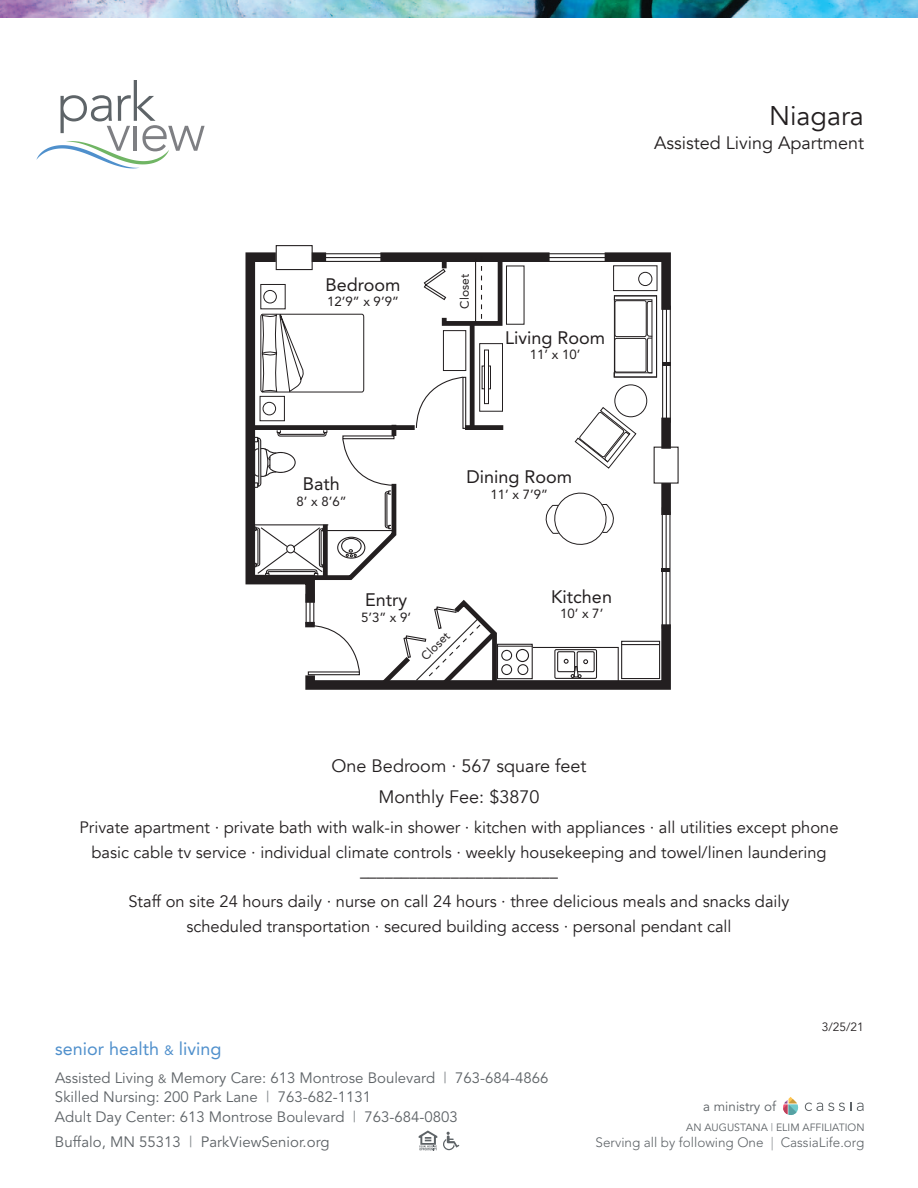
<style>
.page{position:relative;width:918px;height:1188px;background:#fff}
.page>*{position:absolute;margin:0;border:0;box-sizing:border-box;transform-origin:0 0}
.t1{font:27px "Avenir";color:#231f20}
.t2{font:18px "Avenir";color:#231f20}
.t3{font:18px "Avenir";color:#231f20}
.t4{font:18px "Avenir";color:#5090cc}
.t5{font:16.5px/24.6px "Avenir";color:#231f20;text-align:center}
.t6{font:15px/19.5px "Avenir";color:#5e6367}
.t7{font:300 13.5px "Avenir";color:#5e6367}
.t8{font:13.5px "Avenir";color:#5e6367}
.t9{font:13.2px "Avenir";color:#231f20}
.t10{font:12px "Avenir";color:#231f20}
.t11{font:12px "Avenir";color:#231f20}
.t12{font:10.5px "Avenir";color:#5e6367}
.s1{font-size:13.5px}
.s2{font-size:12px}
.s3{color:#83888c}
</style>
<div class="page">
<img style="left:0;top:0;width:918px;height:18px">
<svg style="left:36px;top:80px;width:169px;height:88px"></svg>
<svg style="left:419px;top:1131px;width:18px;height:19px"></svg>
<svg style="left:443px;top:1132px;width:16px;height:18px"></svg>
<svg style="left:805px;top:1103px;width:46px;height:8px"></svg>
<svg style="left:857px;top:1103px;width:7px;height:8px"></svg>
<svg style="left:783px;top:1097px;width:16px;height:18px"></svg>
<svg style="left:246px;top:248px;width:430px;height:442px"></svg>
<div style="left:443px;top:330px;width:23px;height:41px;border:1px solid #231f20"></div>
<div style="left:506px;top:266px;width:18px;height:59px;border:1px solid #211e1e"></div>
<hr style="left:498px;top:646px;width:35px;height:1px;background:#231f20">
<div style="left:497px;top:644px;width:36px;height:35px;border:1px solid #231f20"></div>
<div style="left:516px;top:649px;width:13px;height:13px;border:1px solid #231f20;border-radius:50%"></div>
<div style="left:517px;top:664px;width:11px;height:11px;border:1px solid #231f20;border-radius:50%"></div>
<div style="left:501px;top:664px;width:11px;height:11px;border:1px solid #231f20;border-radius:50%"></div>
<div style="left:501px;top:650px;width:11px;height:11px;border:1px solid #231f20;border-radius:50%"></div>
<p class="t1" style="left:769px;top:98px;width:96px">Niagara</p>
<p class="t2" style="left:654px;top:131px;width:211px">Assisted Living Apartment</p>
<p class="t3" style="left:325px;top:277px;width:77px">Bedroom</p>
<p class="t9" style="left:327px;top:296px;width:73px">12’9” x 9’9”</p>
<p class="t10" style="left:460px;top:309px;width:36px;rotate:-90deg">Closet</p>
<p class="t3" style="left:505px;top:330px;width:102px">Living Room</p>
<p class="t9" style="left:530px;top:349px;width:52px">11’ x 10’</p>
<p class="t3" style="left:303px;top:477px;width:39px">Bath</p>
<p class="t9" style="left:296px;top:496px;width:52px">8’ x 8’6”</p>
<p class="t3" style="left:466px;top:469px;width:107px">Dining Room</p>
<p class="t9" style="left:491px;top:489px;width:59px">11’ x 7’9”</p>
<p class="t3" style="left:365px;top:592px;width:44px">Entry</p>
<p class="t9" style="left:361px;top:612px;width:52px">5’3” x 9’</p>
<p class="t10" style="left:420px;top:655px;width:36px;rotate:-45deg">Closet</p>
<p class="t3" style="left:551px;top:589px;width:62px">Kitchen</p>
<p class="t9" style="left:560px;top:608px;width:45px">10’ x 7’</p>
<p class="t2" style="left:332px;top:754px;width:256px">One Bedroom · 567 square feet</p>
<p class="t2" style="left:379px;top:785px;width:162px">Monthly Fee: $3870</p>
<p class="t5" style="left:79px;top:816px;width:761px">Private apartment · private bath with walk-in shower · kitchen with appliances · all utilities except phone basic cable tv service · individual climate controls · weekly housekeeping and towel/linen laundering</p>
<p class="t5" style="left:360px;top:865px;width:199px">––––––––––––––––––––––––</p>
<p class="t5" style="left:128px;top:889px;width:663px">Staff on site 24 hours daily · nurse on call 24 hours · three delicious meals and snacks daily scheduled transportation · secured building access · personal pendant call</p>
<p class="t4" style="left:55px;top:1041px;width:168px">senior health <span class="s1">&amp;</span> living</p>
<p class="t6" style="left:55px;top:1070px;width:495px">Assisted Living <span class="s2">&amp;</span> Memory Care: 613 Montrose Boulevard <span class="s3">|</span> 763-684-4866<br>Skilled Nursing: 200 Park Lane <span class="s3">|</span> 763-682-1131<br>Adult Day Center: 613 Montrose Boulevard <span class="s3">|</span> 763-684-0803</p>
<p class="t6" style="left:55px;top:1134px;width:276px">Buffalo, MN 55313 <span class="s3">|</span> ParkViewSenior.org</p>
<p class="t8" style="left:703px;top:1101px;width:75px">a ministry of</p>
<p class="t11" style="left:822px;top:1018px;width:44px">3/25/21</p>
<p class="t12" style="left:686px;top:1123px;width:180px">AN AUGUSTANA <span class="s3">|</span> ELIM AFFILIATION</p>
<p class="t7" style="left:596px;top:1137px;width:270px">Serving all by following One <span class="s3">|</span> CassiaLife.org</p>
</div>
